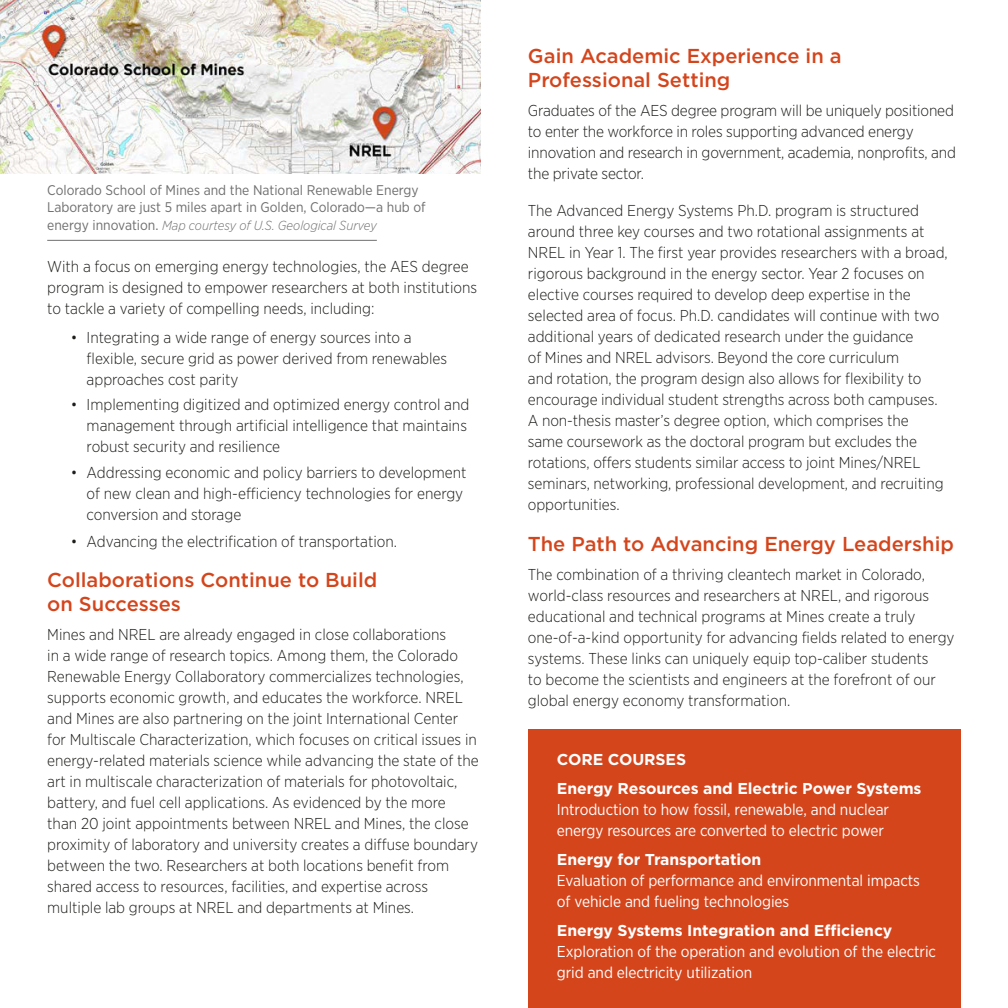
<style>
.page{position:relative;width:1008px;height:1008px;background:#fff}
.page>*{position:absolute;margin:0;border:0;box-sizing:border-box;transform-origin:0 0}
.subhead-body_copy{font:500 20.12px/23.6px "Gotham";color:#d4451c}
.body_copy{font:300 15.75px/21px "Gotham Narrow";color:#1d1d1b}
.sidebar{font:15.75px/21px "Gotham Narrow";letter-spacing:-.005em;color:#fff}
.sidebar-2{font:700 15.75px "Gotham";letter-spacing:-.005em;color:#fff}
.t1{font:14px/17.5px "Gotham Narrow";color:#706f6f}
.t2{font:italic 300 13.12px "Gotham Narrow";color:#706f6f}
.s1{font-weight:400;font-style:normal;font-size:14px}
</style>
<div class="page">
<div style="left:528px;top:730px;width:433px;height:278px;background:#d4451c"></div>
<img style="left:0;top:0;width:480px;height:173px">
<hr style="left:47px;top:240px;width:330px;height:1px;background:#706f6f">
<p class="t1" style="left:47px;top:181px;width:380px">Colorado School of Mines and the National Renewable Energy<br>Laboratory are just 5 miles apart in Golden, Colorado—a hub of</p>
<p class="t2" style="left:47px;top:217px;width:331px"><span class="s1">energy innovation.</span> Map courtesy of U.S. Geological Survey</p>
<p class="body_copy" style="left:47px;top:256px;width:431px">With a focus on emerging energy technologies, the AES degree program is designed to empower researchers at both institutions to tackle a variety of compelling needs, including:</p>
<p class="body_copy" style="left:87px;top:327px;width:362px;text-indent:-16px">• Integrating a wide range of energy sources into a flexible, secure grid as power derived from renewables approaches cost parity</p>
<p class="body_copy" style="left:87px;top:394px;width:384px;text-indent:-16px">• Implementing digitized and optimized energy control and management through artificial intelligence that maintains robust security and resilience</p>
<p class="body_copy" style="left:87px;top:461px;width:381px;text-indent:-16px">• Addressing economic and policy barriers to development of new clean and high-efficiency technologies for energy conversion and storage</p>
<p class="body_copy" style="left:71px;top:531px;width:328px">• Advancing the electrification of transportation.</p>
<p class="subhead-body_copy" style="left:47px;top:568px;width:332px">Collaborations Continue to Build on Successes</p>
<p class="body_copy" style="left:47px;top:623px;width:433px">Mines and NREL are already engaged in close collaborations<br>in a wide range of research topics. Among them, the Colorado Renewable Energy Collaboratory commercializes technologies, supports economic growth, and educates the workforce. NREL and Mines are also partnering on the joint International Center for Multiscale Characterization, which focuses on critical issues in energy-related materials science while advancing the state of the art in multiscale characterization of materials for photovoltaic, battery, and fuel cell applications. As evidenced by the more than 20 joint appointments between NREL and Mines, the close proximity of laboratory and university creates a diffuse boundary between the two. Researchers at both locations benefit from shared access to resources, facilities, and expertise across multiple lab groups at NREL and departments at Mines.</p>
<p class="subhead-body_copy" style="left:528px;top:44px;width:315px">Gain Academic Experience in a<br>Professional Setting</p>
<p class="body_copy" style="left:528px;top:99px;width:430px">Graduates of the AES degree program will be uniquely positioned to enter the workforce in roles supporting advanced energy innovation and research in government, academia, nonprofits, and the private sector.</p>
<p class="body_copy" style="left:528px;top:199px;width:421px">The Advanced Energy Systems Ph.D. program is structured around three key courses and two rotational assignments at NREL in Year 1. The first year provides researchers with a broad, rigorous background in the energy sector. Year 2 focuses on elective courses required to develop deep expertise in the selected area of focus. Ph.D. candidates will continue with two additional years of dedicated research under the guidance<br>of Mines and NREL advisors. Beyond the core curriculum<br>and rotation, the program design also allows for flexibility to encourage individual student strengths across both campuses.<br>A non-thesis master’s degree option, which comprises the same coursework as the doctoral program but excludes the rotations, offers students similar access to joint Mines/NREL seminars, networking, professional development, and recruiting opportunities.</p>
<p class="subhead-body_copy" style="left:528px;top:532px;width:428px">The Path to Advancing Energy Leadership</p>
<p class="body_copy" style="left:528px;top:564px;width:428px">The combination of a thriving cleantech market in Colorado, world-class resources and researchers at NREL, and rigorous educational and technical programs at Mines create a truly one-of-a-kind opportunity for advancing fields related to energy systems. These links can uniquely equip top-caliber students<br>to become the scientists and engineers at the forefront of our global energy economy transformation.</p>
<p class="sidebar-2" style="left:557px;top:749px;width:131px">CORE COURSES</p>
<p class="sidebar-2" style="left:557px;top:778px;width:366px">Energy Resources and Electric Power Systems</p>
<p class="sidebar" style="left:557px;top:799px;width:334px">Introduction to how fossil, renewable, and nuclear energy resources are converted to electric power</p>
<p class="sidebar-2" style="left:557px;top:849px;width:206px">Energy for Transportation</p>
<p class="sidebar" style="left:557px;top:870px;width:365px">Evaluation of performance and environmental impacts of vehicle and fueling technologies</p>
<p class="sidebar-2" style="left:557px;top:920px;width:337px">Energy Systems Integration and Efficiency</p>
<p class="sidebar" style="left:557px;top:941px;width:381px">Exploration of the operation and evolution of the electric grid and electricity utilization</p>
</div>
